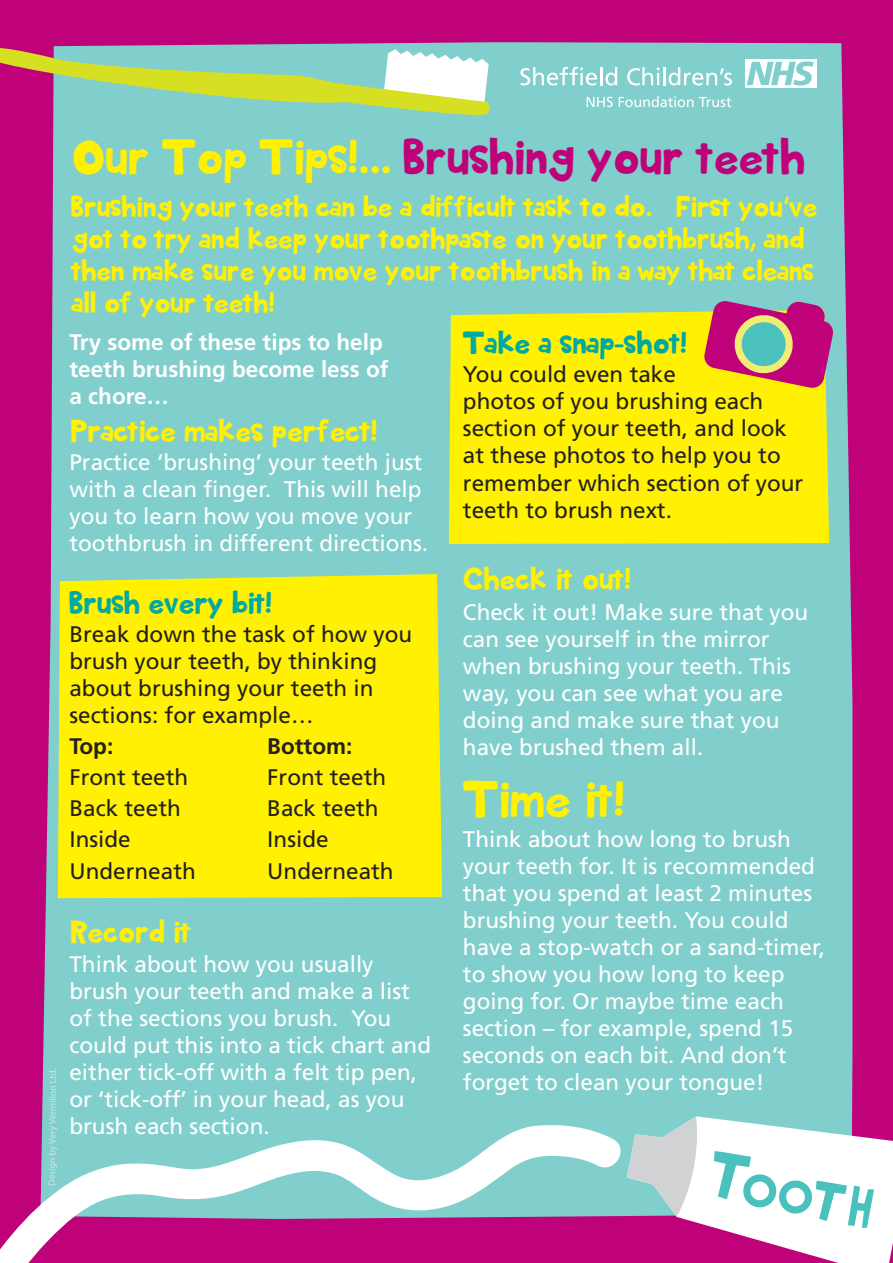
<style>
.page{position:relative;width:893px;height:1263px;background:#c0027a}
.page>*{position:absolute;margin:0;border:0;box-sizing:border-box;transform-origin:0 0}
.t1{font:47.1px "KB Planet Earth";color:#fff101}
.t2{font:45px "KB Planet Earth";color:#c0027a}
.t3{font:28.65px "KB Planet Earth";color:#fff101}
.t4{font:28.65px "KB Planet Earth";color:#00a9a2}
.t5{font:26.55px/32px "KB Planet Earth";color:#fff101}
.t6{font:22.5px/27px "Frutiger";color:#fff}
.t7{font:22.5px/27px "Frutiger";color:#231f20}
.t8{font:700 22.5px/27px "Frutiger";color:#fff}
.t9{font:700 22.5px "Frutiger";color:#231f20}
.s1{color:#fff101}
</style>
<div class="page">
<div style="left:42px;top:42px;width:810px;height:1081px;background:#81cfcd"></div>
<div style="left:58px;top:574px;width:384px;height:324px;background:#fff101"></div>
<div style="left:449px;top:310px;width:380px;height:234px;background:#fff101"></div>
<svg style="left:520px;top:67px;width:97px;height:19px;background:#a9dedc"></svg>
<svg style="left:627px;top:67px;width:105px;height:19px;background:#a5dcdb"></svg>
<div style="left:745px;top:59px;width:71px;height:29px;background:#fff"></div>
<svg style="left:747px;top:61px;width:67px;height:24px"></svg>
<svg style="left:587px;top:97px;width:26px;height:10px"></svg>
<svg style="left:619px;top:96px;width:74px;height:11px"></svg>
<svg style="left:699px;top:97px;width:32px;height:10px"></svg>
<svg style="left:0;top:42px;width:493px;height:78px;background:#a9c09f"></svg>
<svg style="left:703px;top:300px;width:131px;height:89px"></svg>
<svg style="left:627px;top:1116px;width:266px;height:147px"></svg>
<svg style="left:0;top:1123px;width:630px;height:140px"></svg>
<svg style="left:48px;top:1068px;width:10px;height:117px"></svg>
<p class="t2" style="left:71px;top:136px;width:735px"><span class="s1">Our Top Tips!...</span> Brushing your teeth</p>
<p class="t5" style="left:71px;top:193px;width:747px">Brushing your teeth can be a difficult task to do. First you’ve got to try and keep your toothpaste on your toothbrush, and then make sure you move your toothbrush in a way that cleans all of your teeth!</p>
<p class="t8" style="left:69px;top:329px;width:321px">Try some of these tips to help teeth brushing become less of a chore…</p>
<p class="t3" style="left:69px;top:418px;width:308px">Practice makes perfect!</p>
<p class="t6" style="left:69px;top:448px;width:360px">Practice ‘brushing’ your teeth just with a clean finger. This will help you to learn how you move your toothbrush in different directions.</p>
<p class="t4" style="left:69px;top:590px;width:203px">Brush every bit!</p>
<p class="t7" style="left:69px;top:620px;width:344px">Break down the task of how you brush your teeth, by thinking about brushing your teeth in sections: for example…</p>
<p class="t9" style="left:69px;top:733px;width:45px">Top:</p>
<p class="t9" style="left:267px;top:733px;width:87px">Bottom:</p>
<p class="t7" style="left:69px;top:764px;width:120px">Front teeth</p>
<p class="t7" style="left:267px;top:764px;width:120px">Front teeth</p>
<p class="t7" style="left:69px;top:795px;width:113px">Back teeth</p>
<p class="t7" style="left:267px;top:795px;width:113px">Back teeth</p>
<p class="t7" style="left:69px;top:826px;width:63px">Inside</p>
<p class="t7" style="left:267px;top:826px;width:63px">Inside</p>
<p class="t7" style="left:69px;top:857px;width:128px">Underneath</p>
<p class="t7" style="left:267px;top:857px;width:128px">Underneath</p>
<p class="t3" style="left:69px;top:919px;width:122px">Record it</p>
<p class="t6" style="left:69px;top:950px;width:363px">Think about how you usually brush your teeth and make a list of the sections you brush. You could put this into a tick chart and either tick-off with a felt tip pen, or ‘tick-off’ in your head, as you brush each section.</p>
<p class="t4" style="left:463px;top:330px;width:225px">Take a snap-shot!</p>
<p class="t7" style="left:463px;top:361px;width:342px">You could even take<br>photos of you brushing each section of your teeth, and look at these photos to help you to remember which section of your teeth to brush next.</p>
<p class="t3" style="left:463px;top:566px;width:168px">Check it out!</p>
<p class="t6" style="left:463px;top:598px;width:347px">Check it out! Make sure that you can see yourself in the mirror when brushing your teeth. This way, you can see what you are doing and make sure that you have brushed them all.</p>
<p class="t1" style="left:463px;top:778px;width:162px">Time it!</p>
<p class="t6" style="left:463px;top:825px;width:364px">Think about how long to brush your teeth for. It is recommended that you spend at least 2 minutes brushing your teeth. You could have a stop-watch or a sand-timer, to show you how long to keep going for. Or maybe time each section – for example, spend 15 seconds on each bit. And don’t forget to clean your tongue!</p>
</div>
